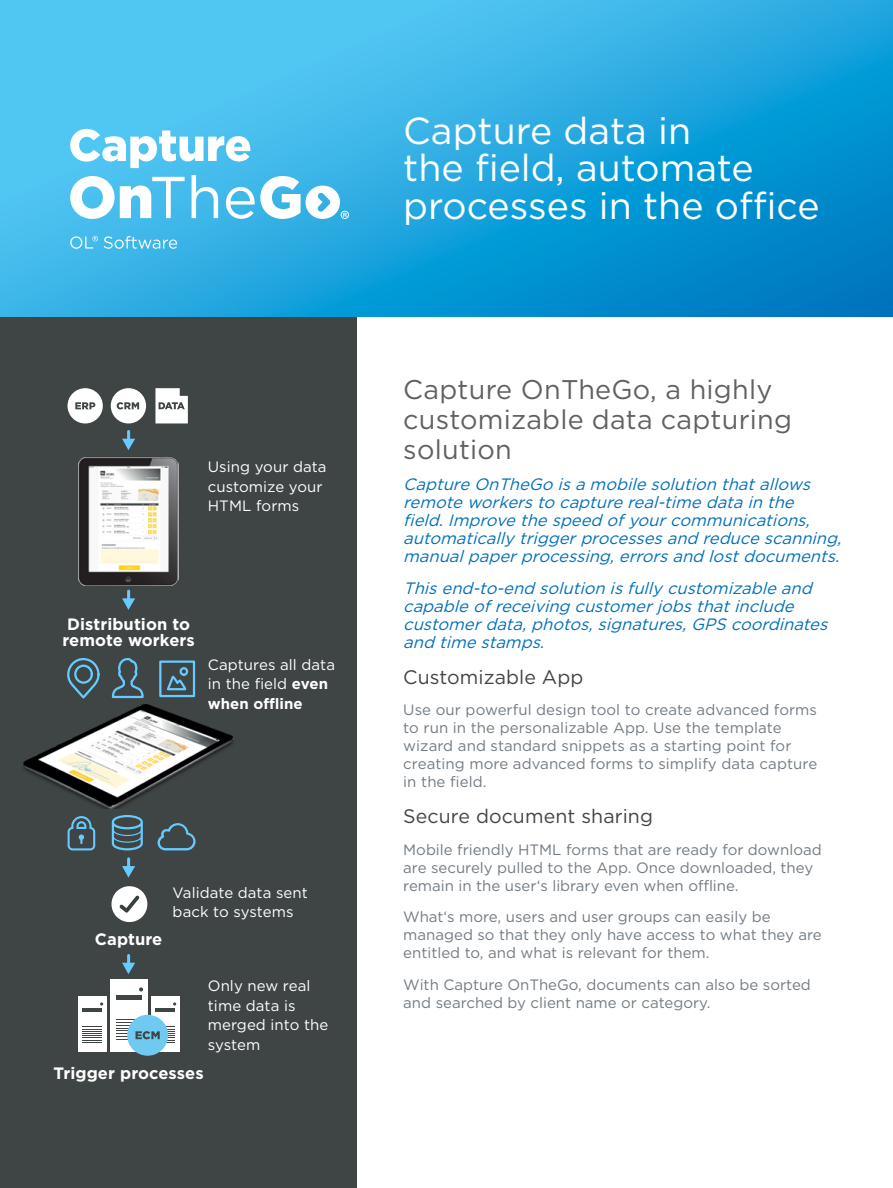
<style>
.page{position:relative;width:893px;height:1188px;background:#fff}
.page>*{position:absolute;margin:0;border:0;box-sizing:border-box;transform-origin:0 0}
.t1{font:37.5px/37.5px "Gotham";color:#fff}
.t2{font:27px/30px "Gotham";letter-spacing:.01em;color:#616063}
.t3{font:19.5px "Gotham";letter-spacing:.005em;color:#444446}
.t4{font:italic 16.5px/18px "Gotham";color:#0070ba}
.t5{font:700 16.5px/15.9px "Gotham";letter-spacing:.005em;color:#fff}
.t6{font:15px/18px "Gotham";color:#727b83}
.t7{font:15px/19.5px "Gotham";letter-spacing:.005em;color:#fff}
.t8{font:900 12.9px "Gotham";color:#fff}
.s1{font-weight:700}
</style>
<div class="page">
<div style="left:0;top:316px;width:357px;height:872px;background:#3f4544"></div>
<div style="left:110px;top:979px;width:38px;height:72px;background:#fff"></div>
<svg style="left:139px;top:987px;width:4px;height:4px"></svg>
<hr style="left:116px;top:996px;width:25px;height:4px;background:#3f4444">
<div style="left:78px;top:996px;width:29px;height:55px;background:#fff"></div>
<svg style="left:100px;top:1002px;width:3px;height:4px"></svg>
<hr style="left:82px;top:1009px;width:20px;height:3px;background:#3f4444">
<svg style="left:82px;top:1029px;width:20px;height:14px"></svg>
<div style="left:151px;top:996px;width:29px;height:55px;background:#fff"></div>
<svg style="left:173px;top:1002px;width:3px;height:4px"></svg>
<hr style="left:155px;top:1009px;width:20px;height:3px;background:#3f4444">
<div style="left:128px;top:1016px;width:39px;height:39px;background:#70c9f1;border-radius:50%"></div>
<div style="left:127px;top:1015px;width:41px;height:41px;border:2px solid #70c9f1;border-radius:50%"></div>
<svg style="left:116px;top:1019px;width:59px;height:24px"></svg>
<img style="left:79px;top:456px;width:100px;height:129px">
<img style="left:23px;top:704px;width:211px;height:104px">
<div style="left:68px;top:388px;width:35px;height:35px;background:#fff;border-radius:50%"></div>
<svg style="left:75px;top:402px;width:20px;height:7px"></svg>
<div style="left:111px;top:388px;width:35px;height:35px;background:#fff;border-radius:50%"></div>
<svg style="left:117px;top:402px;width:22px;height:7px"></svg>
<svg style="left:155px;top:388px;width:33px;height:35px"></svg>
<svg style="left:122px;top:430px;width:13px;height:20px"></svg>
<svg style="left:122px;top:590px;width:13px;height:20px"></svg>
<svg style="left:122px;top:857px;width:13px;height:21px"></svg>
<svg style="left:122px;top:954px;width:13px;height:20px"></svg>
<svg style="left:111px;top:886px;width:37px;height:36px"></svg>
<svg style="left:67px;top:658px;width:129px;height:41px"></svg>
<svg style="left:158px;top:823px;width:38px;height:27px"></svg>
<svg style="left:112px;top:815px;width:31px;height:35px"></svg>
<svg style="left:68px;top:816px;width:27px;height:34px"></svg>
<svg style="left:0;top:0;width:893px;height:316px;background:#28a9e0"></svg>
<svg style="left:70px;top:176px;width:115px;height:43px"></svg>
<svg style="left:192px;top:175px;width:26px;height:43px"></svg>
<svg style="left:70px;top:129px;width:180px;height:39px"></svg>
<svg style="left:104px;top:236px;width:73px;height:13px"></svg>
<svg style="left:70px;top:236px;width:28px;height:13px"></svg>
<svg style="left:226px;top:176px;width:123px;height:43px"></svg>
<p class="t7" style="left:208px;top:457px;width:120px">Using your data customize your<br>HTML forms</p>
<p class="t5" style="left:62px;top:616px;width:134px">Distribution to remote workers</p>
<p class="t7" style="left:208px;top:655px;width:129px">Captures all data in the field <span class="s1">even when offline</span></p>
<p class="t5" style="left:95px;top:931px;width:69px">Capture</p>
<p class="t7" style="left:173px;top:882px;width:137px">Validate data sent back to systems</p>
<p class="t7" style="left:208px;top:976px;width:122px">Only new real time data is merged into the system</p>
<p class="t8" style="left:74px;top:1060px;width:113px">systems securely</p>
<p class="t5" style="left:54px;top:1065px;width:151px">Trigger processes</p>
<h1 class="t1" style="left:403px;top:111px;width:418px">Capture data in<br>the field, automate processes in the office</h1>
<h2 class="t2" style="left:403px;top:373px;width:390px">Capture OnTheGo, a highly customizable data capturing solution</h2>
<p class="t4" style="left:403px;top:475px;width:445px">CaptureOnTheGo isamobilesolution thatallows remoteworkersto capturereal-timedatain the field.Improvethespeed ofyourcommunications, automaticallytriggerprocessesand reducescanning, manualpaperprocessing,errorsand lostdocuments.</p>
<p class="t4" style="left:403px;top:578px;width:431px">Thisend-to-end solution isfullycustomizableand capableofreceiving customerjobsthatinclude customerdata,photos,signatures,GPS coordinates and timestamps.</p>
<h3 class="t3" style="left:403px;top:664px;width:182px">Customizable App</h3>
<p class="t6" style="left:403px;top:700px;width:415px">Use our powerful design tool to create advanced forms to run in the personalizable App. Use the template wizard and standard snippets as a starting point for creating more advanced forms to simplify data capture in the field.</p>
<h3 class="t3" style="left:403px;top:804px;width:251px">Secure document sharing</h3>
<p class="t6" style="left:403px;top:840px;width:420px">Mobile friendly HTML forms that are ready for download are securely pulled to the App. Once downloaded, they remain in the user‘s library even when offline.</p>
<p class="t6" style="left:403px;top:907px;width:420px">What‘s more, users and user groups can easily be managed so that they only have access to what they are entitled to, and what is relevant for them.</p>
<p class="t6" style="left:403px;top:975px;width:409px">With Capture OnTheGo, documents can also be sorted and searched by client name or category.</p>
</div>
